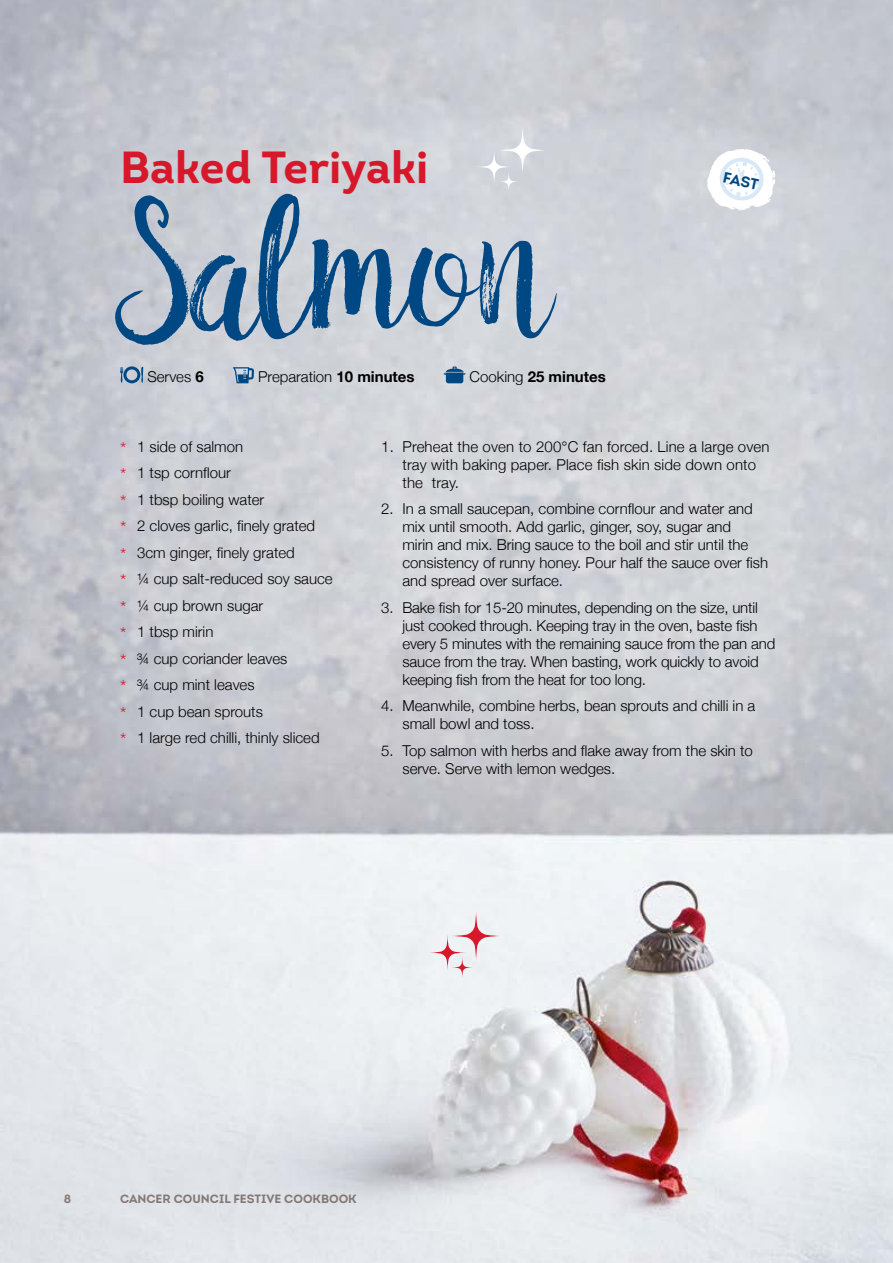
<style>
.page{position:relative;width:893px;height:1263px;background:#fff}
.page>*{position:absolute;margin:0;border:0;box-sizing:border-box;transform-origin:0 0}
.t1{font:187.35px "Malina";color:#004883}
.t2{font:700 45px "Intro";color:#d7182a}
.t3{font:300 15px/18px "Helvetica Neue";color:#000}
.t4{font:700 15px "Helvetica Neue";color:#000}
.t5{font:700 15px "Intro";color:#004883}
.t6{font:700 12px "Intro";color:#837874}
.s1{font-weight:700}
.s2{font-weight:300}
.s3{font-size:18px;color:#d7182a}
</style>
<div class="page">
<img style="left:0;top:0;width:893px;height:1263px">
<svg style="left:120px;top:366px;width:23px;height:18px"></svg>
<svg style="left:233px;top:367px;width:21px;height:16px"></svg>
<svg style="left:444px;top:367px;width:22px;height:16px"></svg>
<svg style="left:707px;top:148px;width:68px;height:63px"></svg>
<svg style="left:476px;top:125px;width:72px;height:67px;background:#d4d7dd"></svg>
<svg style="left:429px;top:911px;width:72px;height:67px"></svg>
<h2 class="t2" style="left:120px;top:138px;width:310px">Baked Teriyaki</h2>
<h1 class="t1" style="left:112px;top:157px;width:440px;rotate:-1deg">Salmon</h1>
<p class="t3" style="left:147px;top:367px;width:58px">Serves <span class="s1">6</span></p>
<p class="t3" style="left:258px;top:367px;width:158px">Preparation <span class="s1">10 minutes</span></p>
<p class="t4" style="left:470px;top:365px;width:138px"><span class="s2">Cooking</span> 25 minutes</p>
<p class="t5" style="left:725px;top:168px;width:38px;rotate:12deg">FAST</p>
<p class="t3" style="left:120px;top:432px;width:214px;line-height:26.5px"><span class="s3">*</span> 1 side of salmon<br><span class="s3">*</span> 1 tsp cornflour<br><span class="s3">*</span> 1 tbsp boiling water<br><span class="s3">*</span> 2 cloves garlic, finely grated<br><span class="s3">*</span> 3cm ginger, finely grated<br><span class="s3">*</span> ¼ cup salt-reduced soy sauce <span class="s3">*</span> ¼ cup brown sugar<br><span class="s3">*</span> 1 tbsp mirin<br><span class="s3">*</span> ¾ cup coriander leaves<br><span class="s3">*</span> ¾ cup mint leaves<br><span class="s3">*</span> 1 cup bean sprouts<br><span class="s3">*</span> 1 large red chilli, thinly sliced</p>
<p class="t3" style="left:402px;top:436px;width:369px;text-indent:-21px">1. Preheat the oven to 200°C fan forced. Line a large oven tray with baking paper. Place fish skin side down onto the tray.</p>
<p class="t3" style="left:402px;top:499px;width:367px;text-indent:-21px">2. In a small saucepan, combine cornflour and water and mix until smooth. Add garlic, ginger, soy, sugar and<br>mirin and mix. Bring sauce to the boil and stir until the consistency of runny honey. Pour half the sauce over fish and spread over surface.</p>
<p class="t3" style="left:402px;top:597px;width:374px;text-indent:-21px">3. Bake fish for 15-20 minutes, depending on the size, until just cooked through. Keeping tray in the oven, baste fish every 5 minutes with the remaining sauce from the pan and sauce from the tray. When basting, work quickly to avoid keeping fish from the heat for too long.</p>
<p class="t3" style="left:402px;top:696px;width:354px;text-indent:-21px">4. Meanwhile, combine herbs, bean sprouts and chilli in a small bowl and toss.</p>
<p class="t3" style="left:402px;top:740px;width:352px;text-indent:-21px">5. Top salmon with herbs and flake away from the skin to serve. Serve with lemon wedges.</p>
<p class="t6" style="left:64px;top:1191px;width:9px">8</p>
<p class="t6" style="left:120px;top:1191px;width:238px">CANCER COUNCIL FESTIVE COOKBOOK</p>
</div>
